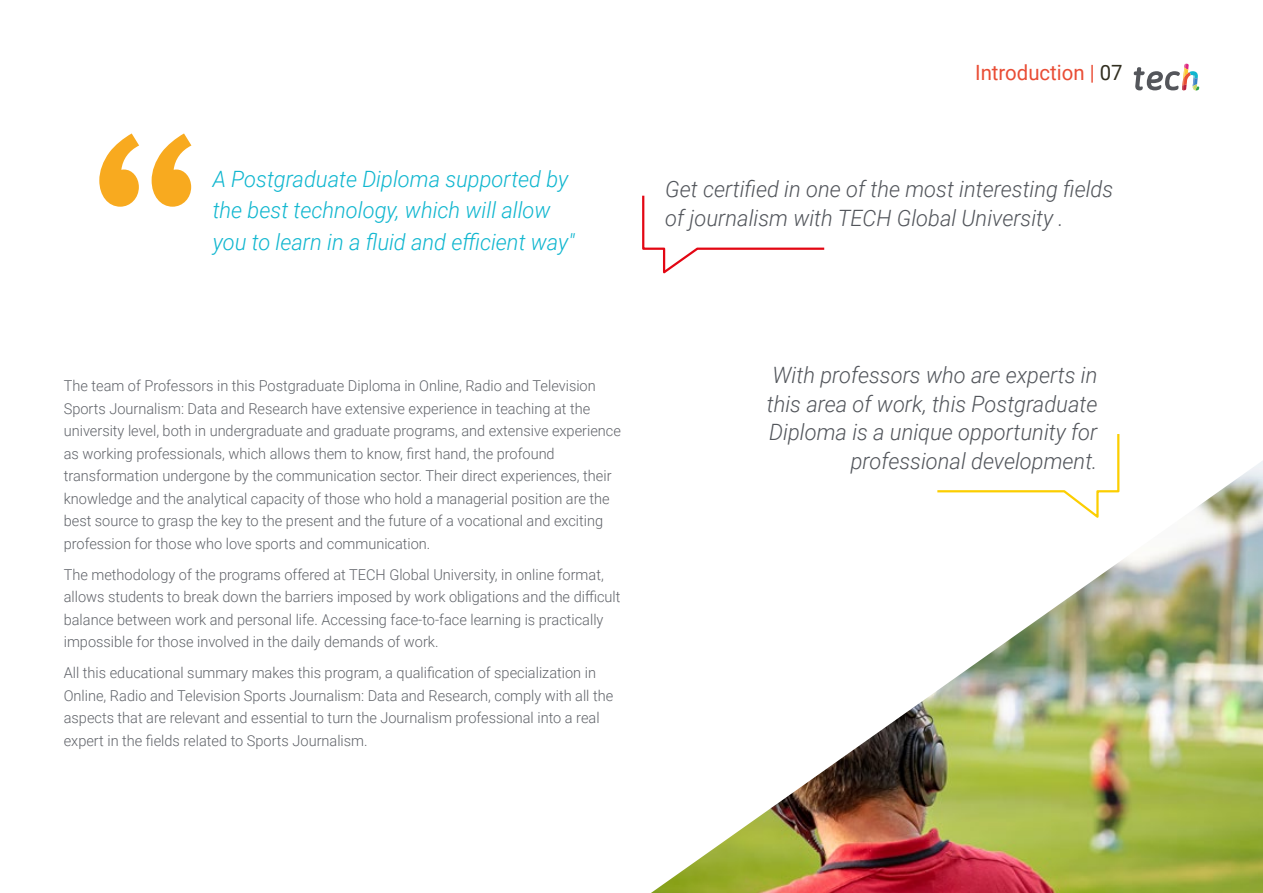
<style>
.page{position:relative;width:1263px;height:893px;background:#fff}
.page>*{position:absolute;margin:0;border:0;box-sizing:border-box;transform-origin:0 0}
.t1{font:italic 300 22.5px/28.5px "Roboto";color:#52555b;text-align:right}
.t2{font:italic 300 22.5px/31.5px "Roboto";color:#0fb6cf}
.t3{font:21px "Roboto";color:#e94d35}
.t4{font:300 15px/22.5px "Roboto";color:#61646a}
.s1{color:#312e20}
</style>
<div class="page">
<svg style="left:99px;top:133px;width:92px;height:74px"></svg>
<img style="left:651px;top:461px;width:612px;height:432px">
<svg style="left:1134px;top:64px;width:65px;height:27px"></svg>
<svg style="left:935px;top:434px;width:185px;height:87px"></svg>
<svg style="left:642px;top:195px;width:183px;height:79px"></svg>
<h1 class="t2" style="left:213px;top:162px;width:363px">A Postgraduate Diploma supported by the best technology, which will allow you to learn in a fluid and efficient way"</h1>
<p class="t4" style="left:64px;top:374px;width:559px">The team of Professors in this Postgraduate Diploma in Online, Radio and Television Sports Journalism: Data and Research have extensive experience in teaching at the university level, both in undergraduate and graduate programs, and extensive experience as working professionals, which allows them to know, first hand, the profound transformation undergone by the communication sector. Their direct experiences, their knowledge and the analytical capacity of those who hold a managerial position are the best source to grasp the key to the present and the future of a vocational and exciting profession for those who love sports and communication.</p>
<p class="t4" style="left:64px;top:563px;width:558px">The methodology of the programs offered at TECH Global University, in online format, allows students to break down the barriers imposed by work obligations and the difficult balance between work and personal life. Accessing face-to-face learning is practically impossible for those involved in the daily demands of work.</p>
<p class="t4" style="left:64px;top:661px;width:551px">All this educational summary makes this program, a qualification of specialization in Online, Radio and Television Sports Journalism: Data and Research, comply with all the aspects that are relevant and essential to turn the Journalism professional into a real expert in the fields related to Sports Journalism.</p>
<h2 class="t3" style="left:975px;top:57px;width:149px">Introduction | <span class="s1">07</span></h2>
<h1 class="t1" style="left:665px;top:174px;width:449px;text-align:left">Get certified in one of the most interesting fields of journalism with TECH Global University .</h1>
<h1 class="t1" style="left:767px;top:360px;width:332px">With professors who are experts in this area of work, this Postgraduate Diploma is a unique opportunity for professional development.</h1>
</div>
